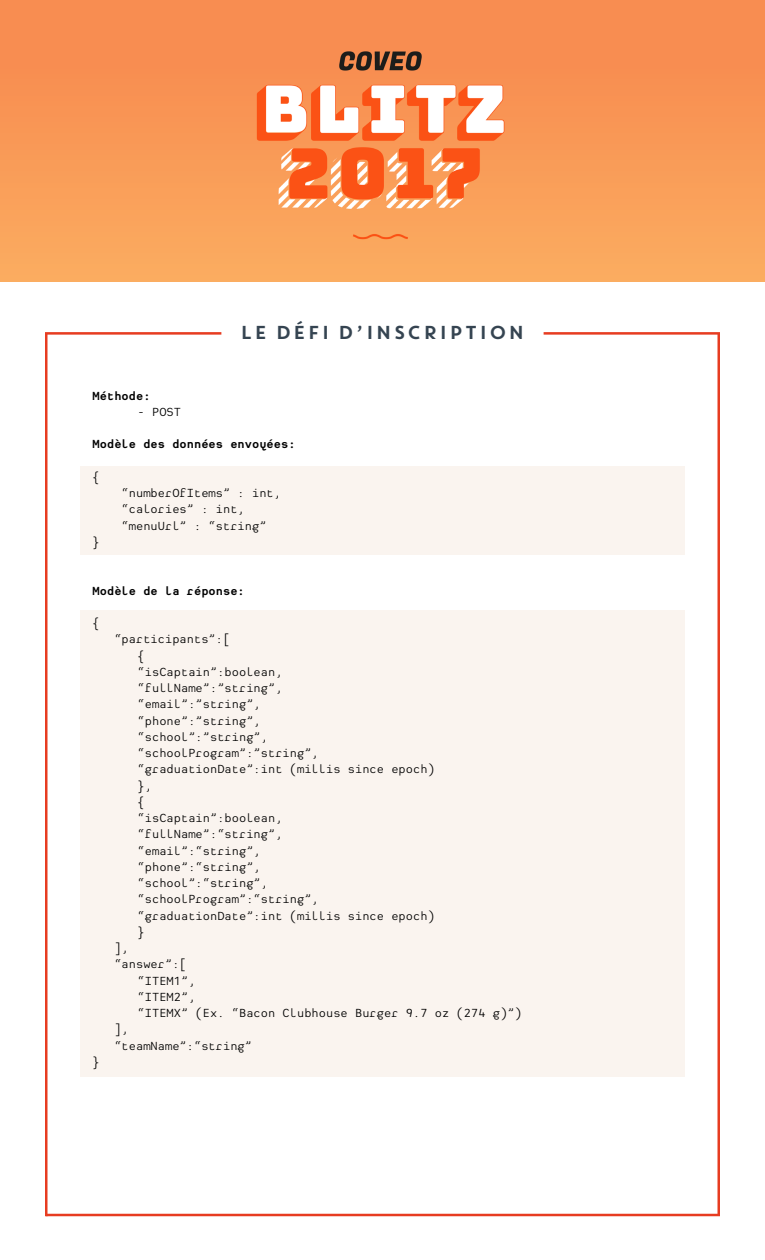
<style>
.page{position:relative;width:765px;height:1260px;background:#fff}
.page>*{position:absolute;margin:0;border:0;box-sizing:border-box;transform-origin:0 0}
.t1{font:18.75px "Core Circus";color:#354451}
.t2{font:12.5px/16.2px "Heimat Mono";color:#000}
.t3{font:700 12.5px "Heimat Mono";color:#000}
</style>
<div class="page">
<div style="left:80px;top:466px;width:605px;height:88px;background:#faf4ef"></div>
<div style="left:80px;top:610px;width:605px;height:466px;background:#faf4ef"></div>
<img style="left:0;top:0;width:765px;height:281px">
<hr style="left:544px;top:332px;width:176px;height:3px;background:#e73c21">
<hr style="left:45px;top:332px;width:176px;height:3px;background:#e73c21">
<hr style="left:45px;top:333px;width:3px;height:883px;background:#e73c21">
<hr style="left:718px;top:334px;width:2px;height:881px;background:#e73c21">
<hr style="left:46px;top:1214px;width:674px;height:2px;background:#e73c21">
<h1 class="t1" style="left:240px;top:320px;width:287px">LE DÉFI D’INSCRIPTION</h1>
<p class="t3" style="left:93px;top:387px;width:60px">Méthode:</p>
<p class="t2" style="left:138px;top:403px;width:45px">- POST</p>
<p class="t3" style="left:93px;top:436px;width:204px">Modèle des données envoyées:</p>
<p class="t2" style="left:93px;top:468px;width:9px">{</p>
<p class="t2" style="left:122px;top:485px;width:161px">“numberOfItems” : int, “calories” : int, “menuUrl” : “string”</p>
<p class="t2" style="left:93px;top:533px;width:9px">}</p>
<p class="t3" style="left:93px;top:582px;width:154px">Modèle de la réponse:</p>
<p class="t2" style="left:93px;top:615px;width:9px">{</p>
<p class="t2" style="left:114px;top:631px;width:118px">“participants”:[</p>
<p class="t2" style="left:138px;top:647px;width:9px">{</p>
<p class="t2" style="left:138px;top:663px;width:146px">“isCaptain”:boolean,</p>
<p class="t2" style="left:138px;top:680px;width:146px">“fullName”:”string”,</p>
<p class="t2" style="left:138px;top:696px;width:125px">“email”:”string”,</p>
<p class="t2" style="left:138px;top:712px;width:125px">“phone”:”string”,</p>
<p class="t2" style="left:138px;top:728px;width:132px">“school”:”string”,</p>
<p class="t2" style="left:138px;top:745px;width:183px">“schoolProgram”:”string”,</p>
<p class="t2" style="left:138px;top:761px;width:299px">“graduationDate”:int (millis since epoch)</p>
<p class="t2" style="left:138px;top:777px;width:16px">},</p>
<p class="t2" style="left:138px;top:793px;width:9px">{</p>
<p class="t2" style="left:138px;top:810px;width:146px">“isCaptain”:boolean,</p>
<p class="t2" style="left:138px;top:826px;width:146px">“fullName”:“string”,</p>
<p class="t2" style="left:138px;top:842px;width:125px">“email”:“string”,</p>
<p class="t2" style="left:138px;top:858px;width:125px">“phone”:“string”,</p>
<p class="t2" style="left:138px;top:875px;width:132px">“school”:“string”,</p>
<p class="t2" style="left:138px;top:891px;width:183px">“schoolProgram”:“string”,</p>
<p class="t2" style="left:138px;top:907px;width:299px">“graduationDate”:int (millis since epoch)</p>
<p class="t2" style="left:138px;top:923px;width:9px">}</p>
<p class="t2" style="left:114px;top:940px;width:16px">],</p>
<p class="t2" style="left:114px;top:956px;width:74px">“answer”:[</p>
<p class="t2" style="left:138px;top:972px;width:59px">“ITEM1”,</p>
<p class="t2" style="left:138px;top:988px;width:59px">“ITEM2”,</p>
<p class="t2" style="left:138px;top:1005px;width:386px">“ITEMX” (Ex. “Bacon Clubhouse Burger 9.7 oz (274 g)”)</p>
<p class="t2" style="left:114px;top:1021px;width:16px">],</p>
<p class="t2" style="left:114px;top:1037px;width:139px">“teamName”:“string”</p>
<p class="t2" style="left:93px;top:1053px;width:9px">}</p>
</div>
